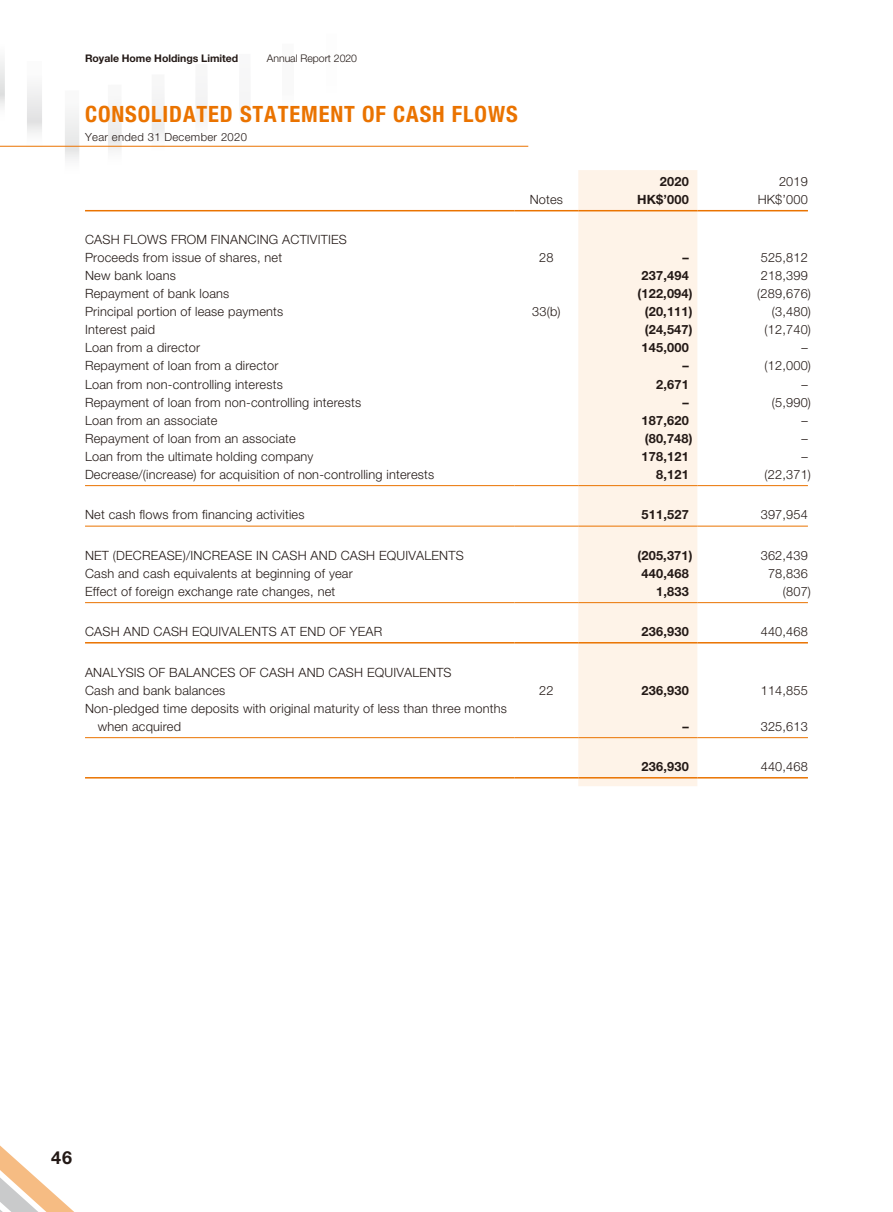
<style>
.page{position:relative;width:893px;height:1212px;background:#fff}
.page>*{position:absolute;margin:0;border:0;box-sizing:border-box;transform-origin:0 0}
.t1{font:700 condensed 22.5px "Helvetica Neue LT Std";letter-spacing:.04em;color:#ea7300}
.t2{font:700 18px "Helvetica Neue LT Std";color:#231916}
.t3{font:300 12.75px/18px "Helvetica Neue LT Std";letter-spacing:.015em;color:#231916}
.t4{font:700 12.75px "Helvetica Neue LT Std";letter-spacing:.015em;color:#231916}
.t5{font:300 11.25px "Helvetica Neue LT Std";letter-spacing:.03em;color:#231916}
.t6{font:700 10.5px "Helvetica Neue LT Std";letter-spacing:-.005em;color:#231916}
.t7{font:300 10.5px "Helvetica Neue LT Std";letter-spacing:-.005em;color:#231916}
</style>
<div class="page">
<svg style="left:0;top:59px;width:5px;height:87px"></svg>
<svg style="left:27px;top:85px;width:15px;height:61px"></svg>
<svg style="left:65px;top:112px;width:14px;height:47px"></svg>
<svg style="left:108px;top:106px;width:14px;height:106px"></svg>
<svg style="left:152px;top:94px;width:13px;height:118px"></svg>
<svg style="left:195px;top:90px;width:13px;height:122px"></svg>
<svg style="left:239px;top:145px;width:12px;height:67px"></svg>
<svg style="left:0;top:1145px;width:74px;height:67px"></svg>
<hr style="left:0;top:146px;width:528px;height:1px;background:#ea7300">
<div style="left:578px;top:170px;width:119px;height:616px;background:#fef3e8"></div>
<hr style="left:85px;top:210px;width:429px;height:1px;background:#ea7300">
<hr style="left:514px;top:210px;width:64px;height:1px;background:#ea7300">
<hr style="left:578px;top:210px;width:119px;height:1px;background:#ea7300">
<hr style="left:697px;top:210px;width:111px;height:1px;background:#ea7300">
<hr style="left:85px;top:485px;width:429px;height:1px;background:#ea7300">
<hr style="left:514px;top:485px;width:64px;height:1px;background:#ea7300">
<hr style="left:578px;top:485px;width:119px;height:1px;background:#ea7300">
<hr style="left:697px;top:485px;width:111px;height:1px;background:#ea7300">
<hr style="left:85px;top:526px;width:429px;height:1px;background:#ea7300">
<hr style="left:514px;top:526px;width:64px;height:1px;background:#ea7300">
<hr style="left:578px;top:526px;width:119px;height:1px;background:#ea7300">
<hr style="left:697px;top:526px;width:111px;height:1px;background:#ea7300">
<hr style="left:85px;top:602px;width:429px;height:1px;background:#ea7300">
<hr style="left:514px;top:602px;width:64px;height:1px;background:#ea7300">
<hr style="left:578px;top:602px;width:119px;height:1px;background:#ea7300">
<hr style="left:697px;top:602px;width:111px;height:1px;background:#ea7300">
<hr style="left:85px;top:642px;width:429px;height:1px;background:#ea7300">
<hr style="left:514px;top:642px;width:64px;height:1px;background:#ea7300">
<hr style="left:578px;top:642px;width:119px;height:1px;background:#ea7300">
<hr style="left:697px;top:642px;width:111px;height:1px;background:#ea7300">
<hr style="left:85px;top:737px;width:429px;height:1px;background:#ea7300">
<hr style="left:514px;top:737px;width:64px;height:1px;background:#ea7300">
<hr style="left:578px;top:737px;width:119px;height:1px;background:#ea7300">
<hr style="left:697px;top:737px;width:111px;height:1px;background:#ea7300">
<hr style="left:85px;top:777px;width:429px;height:1px;background:#ea7300">
<hr style="left:514px;top:777px;width:64px;height:1px;background:#ea7300">
<hr style="left:578px;top:777px;width:119px;height:1px;background:#ea7300">
<hr style="left:697px;top:777px;width:111px;height:1px;background:#ea7300">
<p class="t6" style="left:85px;top:52px;width:155px">Royale Home Holdings Limited</p>
<p class="t7" style="left:267px;top:52px;width:92px">Annual Report 2020</p>
<h1 class="t1" style="left:85px;top:100px;width:434px">CONSOLIDATED STATEMENT OF CASH FLOWS</h1>
<p class="t5" style="left:85px;top:130px;width:163px">Year ended 31 December 2020</p>
<p class="t3" style="left:85px;top:231px;width:263px">CASH FLOWS FROM FINANCING ACTIVITIES<br>Proceeds from issue of shares, net</p>
<p class="t4" style="left:660px;top:173px;width:30px">2020</p>
<p class="t3" style="left:779px;top:172px;width:30px">2019</p>
<p class="t3" style="left:530px;top:190px;width:35px">Notes</p>
<p class="t4" style="left:637px;top:191px;width:53px">HK$’000</p>
<p class="t3" style="left:758px;top:190px;width:52px">HK$’000</p>
<p class="t3" style="left:539px;top:249px;width:16px">28</p>
<p class="t4" style="left:682px;top:250px;width:8px">–</p>
<p class="t3" style="left:761px;top:249px;width:49px">525,812</p>
<p class="t3" style="left:85px;top:267px;width:92px">New bank loans</p>
<p class="t4" style="left:642px;top:268px;width:49px">237,494</p>
<p class="t3" style="left:761px;top:267px;width:49px">218,399</p>
<p class="t3" style="left:85px;top:285px;width:146px">Repayment of bank loans</p>
<p class="t4" style="left:637px;top:286px;width:57px">(122,094)</p>
<p class="t3" style="left:757px;top:285px;width:55px">(289,676)</p>
<p class="t3" style="left:85px;top:303px;width:200px">Principal portion of lease payments</p>
<p class="t3" style="left:532px;top:303px;width:30px">33(b)</p>
<p class="t4" style="left:645px;top:304px;width:49px">(20,111)</p>
<p class="t3" style="left:772px;top:303px;width:41px">(3,480)</p>
<p class="t3" style="left:85px;top:321px;width:72px">Interest paid</p>
<p class="t4" style="left:645px;top:322px;width:49px">(24,547)</p>
<p class="t3" style="left:764px;top:321px;width:48px">(12,740)</p>
<p class="t3" style="left:85px;top:339px;width:117px">Loan from a director</p>
<p class="t4" style="left:642px;top:340px;width:49px">145,000</p>
<p class="t3" style="left:802px;top:339px;width:8px">–</p>
<p class="t3" style="left:85px;top:357px;width:195px">Repayment of loan from a director</p>
<p class="t4" style="left:682px;top:358px;width:8px">–</p>
<p class="t3" style="left:764px;top:357px;width:48px">(12,000)</p>
<p class="t3" style="left:85px;top:375px;width:199px">Loan from non-controlling interests</p>
<p class="t4" style="left:656px;top:376px;width:34px">2,671</p>
<p class="t3" style="left:802px;top:375px;width:8px">–</p>
<p class="t3" style="left:85px;top:393px;width:278px">Repayment of loan from non-controlling interests</p>
<p class="t4" style="left:682px;top:394px;width:8px">–</p>
<p class="t3" style="left:772px;top:393px;width:41px">(5,990)</p>
<p class="t3" style="left:85px;top:411px;width:134px">Loan from an associate</p>
<p class="t4" style="left:642px;top:412px;width:49px">187,620</p>
<p class="t3" style="left:802px;top:411px;width:8px">–</p>
<p class="t3" style="left:85px;top:429px;width:212px">Repayment of loan from an associate</p>
<p class="t4" style="left:645px;top:430px;width:49px">(80,748)</p>
<p class="t3" style="left:802px;top:429px;width:8px">–</p>
<p class="t3" style="left:85px;top:447px;width:230px">Loan from the ultimate holding company</p>
<p class="t4" style="left:642px;top:448px;width:49px">178,121</p>
<p class="t3" style="left:802px;top:447px;width:8px">–</p>
<p class="t3" style="left:85px;top:465px;width:351px">Decrease/(increase) for acquisition of non-controlling interests</p>
<p class="t4" style="left:656px;top:466px;width:34px">8,121</p>
<p class="t3" style="left:764px;top:465px;width:48px">(22,371)</p>
<p class="t3" style="left:85px;top:505px;width:221px">Net cash flows from financing activities</p>
<p class="t4" style="left:642px;top:506px;width:49px">511,527</p>
<p class="t3" style="left:761px;top:505px;width:49px">397,954</p>
<p class="t3" style="left:85px;top:546px;width:380px">NET (DECREASE)/INCREASE IN CASH AND CASH EQUIVALENTS</p>
<p class="t4" style="left:637px;top:547px;width:57px">(205,371)</p>
<p class="t3" style="left:761px;top:546px;width:49px">362,439</p>
<p class="t3" style="left:85px;top:564px;width:269px">Cash and cash equivalents at beginning of year</p>
<p class="t4" style="left:642px;top:565px;width:49px">440,468</p>
<p class="t3" style="left:768px;top:564px;width:41px">78,836</p>
<p class="t3" style="left:85px;top:582px;width:252px">Effect of foreign exchange rate changes, net</p>
<p class="t4" style="left:656px;top:583px;width:34px">1,833</p>
<p class="t3" style="left:783px;top:582px;width:30px">(807)</p>
<p class="t3" style="left:85px;top:622px;width:299px">CASH AND CASH EQUIVALENTS AT END OF YEAR</p>
<p class="t4" style="left:642px;top:623px;width:49px">236,930</p>
<p class="t3" style="left:761px;top:622px;width:49px">440,468</p>
<p class="t3" style="left:85px;top:663px;width:368px">ANALYSIS OF BALANCES OF CASH AND CASH EQUIVALENTS<br>Cash and bank balances</p>
<p class="t3" style="left:539px;top:681px;width:16px">22</p>
<p class="t4" style="left:642px;top:682px;width:49px">236,930</p>
<p class="t3" style="left:761px;top:681px;width:49px">114,855</p>
<p class="t3" style="left:98px;top:699px;width:411px;text-indent:-13px">Non-pledged time deposits with original maturity of less than three months when acquired</p>
<p class="t4" style="left:682px;top:718px;width:8px">–</p>
<p class="t3" style="left:761px;top:717px;width:49px">325,613</p>
<p class="t4" style="left:642px;top:758px;width:49px">236,930</p>
<p class="t3" style="left:761px;top:757px;width:49px">440,468</p>
<h2 class="t2" style="left:51px;top:1147px;width:22px">46</h2>
</div>
